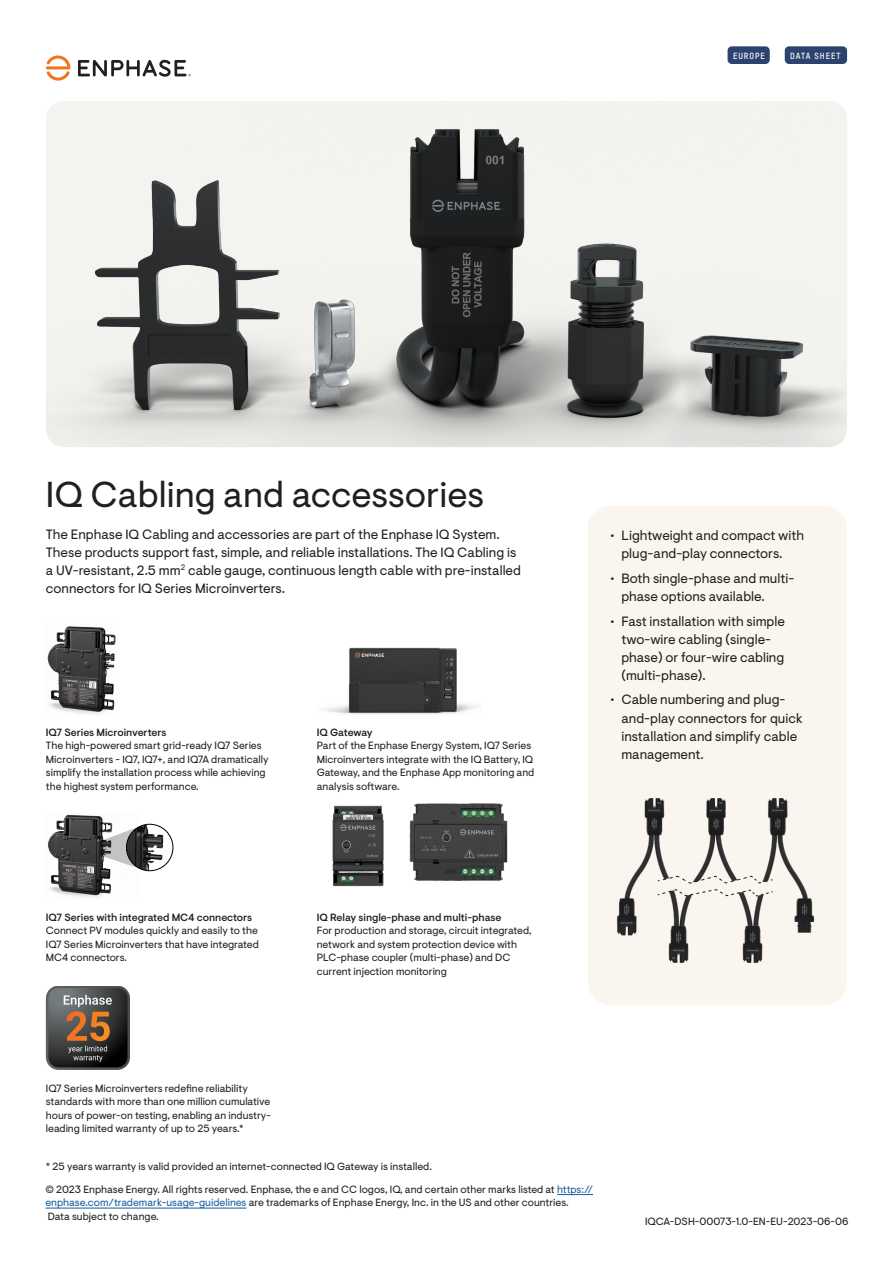
<style>
.page{position:relative;width:893px;height:1263px;background:#fff}
.page>*{position:absolute;margin:0;border:0;box-sizing:border-box;transform-origin:0 0}
.Feature_headline{font:36px "Enphase Visuelt";color:#231f20}
.Feature_paragraph{font:13.5px/18px "Enphase Visuelt";color:#231f20}
.Feature_text_cell{font:10.5px/13.5px "Enphase Visuelt";color:#231f20}
.Footnote_left{font:10.5px/13.5px "Enphase Visuelt";color:#231f20}
.Label{font:8.7px "T Star Pro Bold";letter-spacing:.11em;color:#fff}
.s1{font-weight:500}
.s2{color:#175d9e}
</style>
<div class="page">
<div style="left:588px;top:506px;width:259px;height:499px;background:#faf6ef;border-radius:23px"></div>
<img style="left:46px;top:101px;width:801px;height:346px">
<div style="left:785px;top:46px;width:62px;height:18px;background:#2c436f;border-radius:4px"></div>
<div style="left:728px;top:46px;width:42px;height:18px;background:#2c436f;border-radius:4px"></div>
<div style="left:46px;top:986px;width:84px;height:84px;border:3px solid #fff;border-radius:11px"></div>
<svg style="left:47px;top:987px;width:82px;height:81px;background:#584f46"></svg>
<img style="left:325px;top:647px;width:152px;height:67px">
<img style="left:47px;top:814px;width:66px;height:83px">
<img style="left:126px;top:824px;width:47px;height:47px;border-radius:23px">
<div style="left:126px;top:824px;width:47px;height:47px;border:1px solid #000;border-radius:50%"></div>
<svg style="left:100px;top:825px;width:42px;height:44px"></svg>
<img style="left:47px;top:626px;width:69px;height:88px">
<img style="left:617px;top:798px;width:198px;height:165px">
<svg style="left:647px;top:875px;width:137px;height:23px"></svg>
<hr style="left:557px;top:1194px;width:36px;height:1px;background:#175d9e">
<hr style="left:45px;top:1208px;width:202px;height:1px;background:#175d9e">
<img style="left:332px;top:805px;width:52px;height:82px">
<img style="left:409px;top:803px;width:99px;height:78px">
<svg style="left:46px;top:56px;width:24px;height:25px"></svg>
<svg style="left:78px;top:59px;width:113px;height:18px"></svg>
<p class="Label" style="left:733px;top:49px;width:34px">EUROPE</p>
<p class="Label" style="left:790px;top:49px;width:52px">DATA SHEET</p>
<p class="Feature_headline" style="left:46px;top:474px;width:440px">IQ Cabling and accessories</p>
<p class="Feature_paragraph" style="left:46px;top:526px;width:477px">The Enphase IQ Cabling and accessories are part of the Enphase IQ System.<br>These products support fast, simple, and reliable installations. The IQ Cabling is a UV-resistant, 2.5 mm<sup>2</sup> cable gauge, continuous length cable with pre-installed connectors for IQ Series Microinverters.</p>
<p class="Feature_text_cell" style="left:46px;top:726px;width:224px"><span class="s1">IQ7 Series Microinverters<br></span>The high-powered smart grid-ready IQ7 Series Microinverters - IQ7, IQ7+, and IQ7A dramatically simplify the installation process while achieving the highest system performance.</p>
<p class="Feature_text_cell" style="left:46px;top:911px;width:214px"><span class="s1">IQ7 Series with integrated MC4 connectors </span>Connect PV modules quickly and easily to the IQ7 Series Microinverters that have integrated MC4 connectors.</p>
<p class="Feature_text_cell" style="left:317px;top:726px;width:219px"><span class="s1">IQ Gateway<br></span>Part of the Enphase Energy System, IQ7 Series Microinverters integrate with the IQ Battery, IQ Gateway, and the Enphase App monitoring and analysis software.</p>
<p class="Feature_text_cell" style="left:317px;top:911px;width:216px"><span class="s1">IQ Relay single-phase and multi-phase<br></span>For production and storage, circuit integrated, network and system protection device with PLC-phase coupler (multi-phase) and DC current injection monitoring</p>
<p class="Feature_text_cell" style="left:46px;top:1082px;width:227px">IQ7 Series Microinverters redefine reliability standards with more than one million cumulative hours of power-on testing, enabling an industry&shy;leading limited warranty of up to 25 years.*</p>
<p class="Feature_text_cell" style="left:46px;top:1160px;width:387px">* 25 years warranty is valid provided an internet-connected IQ Gateway is installed.</p>
<p class="Feature_paragraph" style="left:621px;top:527px;width:184px;text-indent:-11px">• Lightweight and compact with plug-and-play connectors.</p>
<p class="Feature_paragraph" style="left:621px;top:570px;width:174px;text-indent:-11px">• Both single-phase and multi&shy;phase options available.</p>
<p class="Feature_paragraph" style="left:621px;top:612px;width:165px;text-indent:-11px">• Fast installation with simple two-wire cabling (single&shy;phase) or four-wire cabling (multi-phase).</p>
<p class="Feature_paragraph" style="left:621px;top:691px;width:183px;text-indent:-11px">• Cable numbering and plug&shy;and-play connectors for quick installation and simplify cable management.</p>
<p class="Footnote_left" style="left:45px;top:1183px;width:549px">© 2023 Enphase Energy. All rights reserved. Enphase, the e and CC logos, IQ, and certain other marks listed at <span class="s2">https:// enphase.com/trademark-usage-guidelines</span> are trademarks of Enphase Energy, Inc. in the US and other countries.</p>
<p class="Footnote_left" style="left:48px;top:1210px;width:113px">Data subject to change.</p>
<p class="Footnote_left" style="left:645px;top:1215px;width:205px">IQCA-DSH-00073-1.0-EN-EU-2023-06-06</p>
</div>
